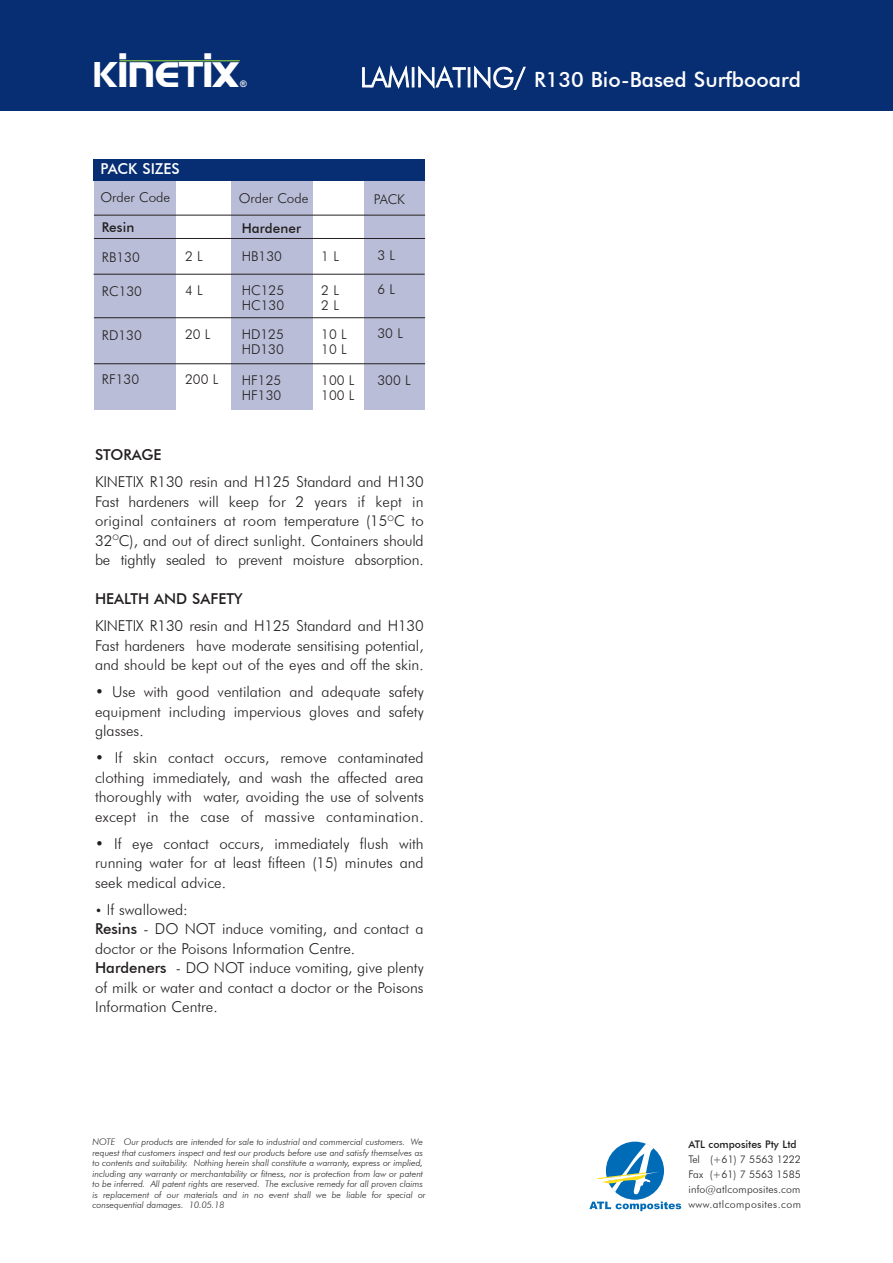
<style>
.page{position:relative;width:893px;height:1263px;background:#fff}
.page>*{position:absolute;margin:0;border:0;box-sizing:border-box;transform-origin:0 0}
.t1{font:48px "Denmark";color:#fff}
.t2{font:500 21px "Futura BT";color:#fff}
.t3{font:300 15px/19.5px "Futura BT";color:#231f20;text-align:justify}
.t4{font:500 15px "Futura BT";color:#231f20}
.t5{font:500 15px "Futura BT";color:#fff}
.t6{font:300 13.5px/15px "Futura BT";color:#231f20}
.t7{font:500 13.5px "Futura BT";letter-spacing:.005em;color:#231f20}
.t8{font:300 10.5px/15px "Futura BT";letter-spacing:.015em;color:#231f20;text-align:justify}
.t9{font:500 10.5px "Futura BT";color:#231f20}
.t10{font:italic 300 9px/10.5px "Futura BT";color:#231f20}
.t11{font:700 9px "Arial";color:#fff}
.s1{font-size:35.55px}
.s2{font-weight:300;font-size:27px}
.s3{font-size:12px}
.s4{font-weight:500}
</style>
<div class="page">
<div style="left:0;top:0;width:893px;height:110px;background:#072e72"></div>
<hr style="left:120px;top:60px;width:120px;height:1px;background:#8bc63e">
<div style="left:232px;top:180px;width:81px;height:230px;background:#b9bdd7"></div>
<div style="left:365px;top:180px;width:60px;height:230px;background:#b9bdd7"></div>
<div style="left:94px;top:180px;width:81px;height:230px;background:#b9bdd7"></div>
<div style="left:94px;top:159px;width:331px;height:21px;background:#072e72"></div>
<hr style="left:94px;top:215px;width:331px;height:1px;background:#231f20">
<hr style="left:94px;top:238px;width:331px;height:1px;background:#231f20">
<hr style="left:94px;top:274px;width:331px;height:1px;background:#231f20">
<hr style="left:94px;top:363px;width:331px;height:1px;background:#231f20">
<hr style="left:94px;top:317px;width:331px;height:1px;background:#231f20">
<svg style="left:605px;top:1140px;width:60px;height:61px"></svg>
<svg style="left:606px;top:1141px;width:58px;height:59px"></svg>
<svg style="left:596px;top:1143px;width:64px;height:51px"></svg>
<svg style="left:589px;top:1201px;width:92px;height:10px"></svg>
<h1 class="t1" style="left:93px;top:41px;width:147px"><span class="s1">K</span>ine<span class="s1">T</span>ix</h1>
<p class="t11" style="left:240px;top:79px;width:8px">®</p>
<h2 class="t2" style="left:360px;top:67px;width:442px"><span class="s2">LAMINATING/</span> R130 Bio-Based Surfbooard</h2>
<p class="t5" style="left:101px;top:159px;width:81px">PACK SIZES</p>
<p class="t6" style="left:100px;top:190px;width:71px">Order Code</p>
<p class="t7" style="left:102px;top:219px;width:34px">Resin</p>
<p class="t6" style="left:102px;top:250px;width:39px">RB130</p>
<p class="t6" style="left:185px;top:249px;width:19px">2 L</p>
<p class="t6" style="left:239px;top:191px;width:71px">Order Code</p>
<p class="t7" style="left:242px;top:220px;width:61px">Hardener</p>
<p class="t6" style="left:242px;top:248px;width:42px">HB130</p>
<p class="t6" style="left:321px;top:248px;width:19px">1 L</p>
<p class="t6" style="left:374px;top:192px;width:33px">PACK</p>
<p class="t6" style="left:377px;top:248px;width:19px">3 L</p>
<p class="t6" style="left:185px;top:283px;width:19px">4 L</p>
<p class="t6" style="left:377px;top:282px;width:19px">6 L</p>
<p class="t6" style="left:102px;top:284px;width:42px">RC130</p>
<p class="t6" style="left:242px;top:282px;width:44px">HC125<br>HC130</p>
<p class="t6" style="left:321px;top:282px;width:19px">2 L<br>2 L</p>
<p class="t6" style="left:377px;top:326px;width:27px">30 L</p>
<p class="t6" style="left:242px;top:326px;width:44px">HD125<br>HD130</p>
<p class="t6" style="left:242px;top:388px;width:41px">HF130</p>
<p class="t6" style="left:321px;top:326px;width:27px">10 L<br>10 L</p>
<p class="t6" style="left:321px;top:388px;width:35px">100 L</p>
<p class="t6" style="left:185px;top:327px;width:27px">20 L</p>
<p class="t6" style="left:102px;top:328px;width:41px">RD130</p>
<p class="t6" style="left:102px;top:371px;width:39px">RF130</p>
<p class="t6" style="left:185px;top:372px;width:35px">200 L</p>
<p class="t6" style="left:242px;top:373px;width:41px">HF125</p>
<p class="t6" style="left:321px;top:373px;width:35px">100 L</p>
<p class="t6" style="left:377px;top:372px;width:35px">300 L</p>
<p class="t4" style="left:95px;top:446px;width:68px">STORAGE</p>
<p class="t3" style="left:95px;top:472px;width:330px">KINETIX R130 resin and H125 Standard and H130<br>Fast hardeners will keep for 2 years if kept in original containers at room temperature (15<sup>O</sup>C to 32<sup>O</sup>C), and out of direct sunlight. Containers should be tightly sealed to prevent moisture absorption.</p>
<p class="t4" style="left:95px;top:590px;width:149px">HEALTH AND SAFETY</p>
<p class="t3" style="left:95px;top:616px;width:330px">KINETIX R130 resin and H125 Standard and H130<br>Fast hardeners have moderate sensitising potential, and should be kept out of the eyes and off the skin.</p>
<p class="t3" style="left:95px;top:682px;width:330px">• Use with good ventilation and adequate safety equipment including impervious gloves and safety glasses.</p>
<p class="t3" style="left:95px;top:748px;width:330px">• If skin contact occurs, remove contaminated clothing immediately, and wash the affected area thoroughly with water, avoiding the use of solvents except in the case of massive contamination.</p>
<p class="t3" style="left:95px;top:834px;width:330px">• If eye contact occurs, immediately flush with running water for at least fifteen (15) minutes and seek medical advice.</p>
<p class="t3" style="left:95px;top:900px;width:330px;text-align:left"><span class="s3">•</span> If swallowed:<br><span class="s4">Resins</span> - DO NOT induce vomiting, and contact a doctor or the Poisons Information Centre.<br><span class="s4">Hardeners</span> - DO NOT induce vomiting, give plenty of milk or water and contact a doctor or the Poisons Information Centre.</p>
<p class="t10" style="left:93px;top:1136px;width:335px">NOTE Our products are intended for sale to industrial and commercial customers. We request that customers inspect and test our products before use and satisfy themselves as to contents and suitability. Nothing herein shall constitute a warranty, express or implied, including any warranty or merchantability or fitness, nor is protection from law or patent to be inferred. All patent rights are reserved. The exclusive remedy for all proven claims is replacement of our materials and in no event shall we be liable for special or consequential damages. 10.05.18</p>
<p class="t9" style="left:688px;top:1138px;width:110px">ATL composites Pty Ltd</p>
<p class="t8" style="left:688px;top:1152px;width:114px">Tel (+61) 7 5563 1222<br>Fax (+61) 7 5563 1585 info@atlcomposites.com www.atlcomposites.com</p>
</div>
